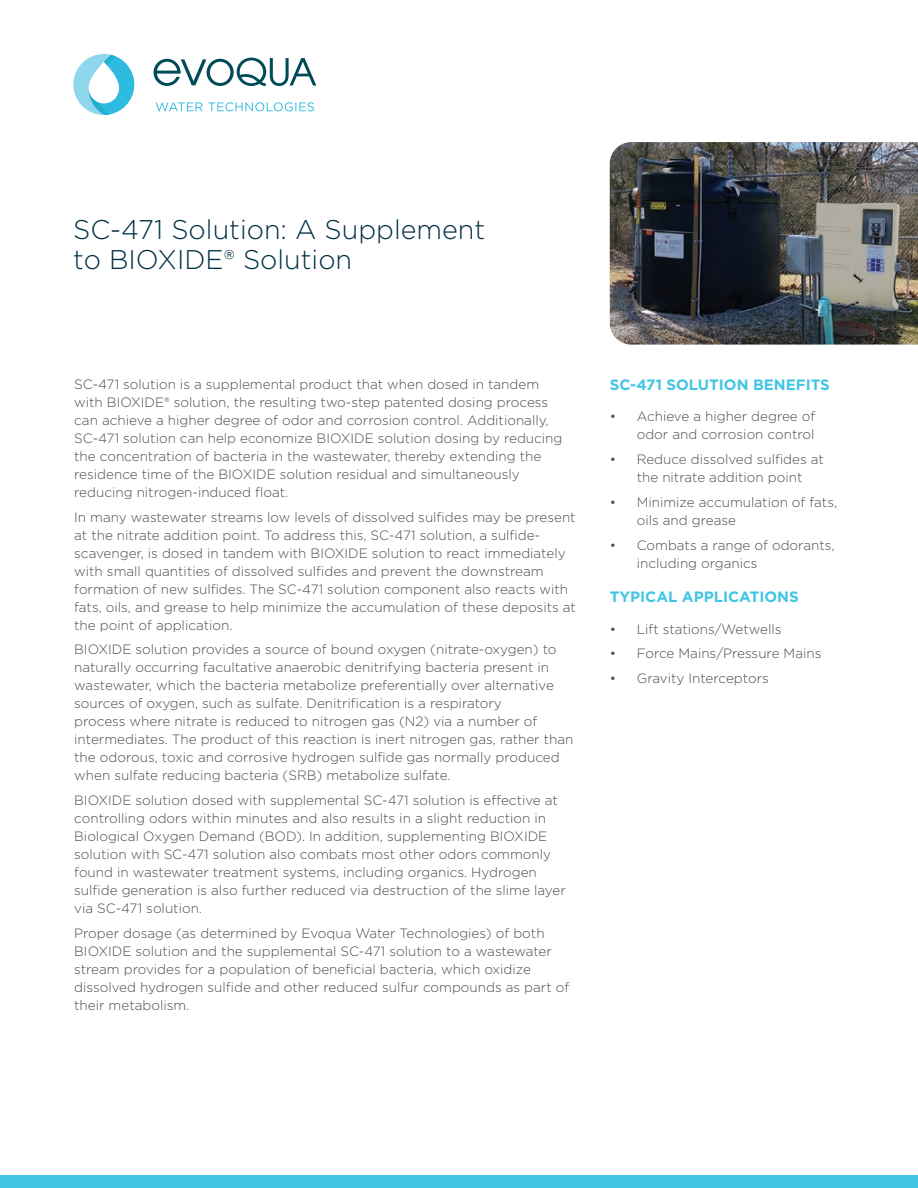
<style>
.page{position:relative;width:918px;height:1188px;background:#fff}
.page>*{position:absolute;margin:0;border:0;box-sizing:border-box;transform-origin:0 0}
.Headline{font:300 27px/30px "Gotham";color:#002f45}
.Subhead{font:700 15px "Gotham";color:#41c5e5}
.Body_text{font:300 13.5px/18px "Gotham";color:#4b4c4d}
.Body_text_-_last{font:300 13.5px/18px "Gotham";color:#4b4c4d}
</style>
<div class="page">
<div style="left:0;top:1175px;width:918px;height:13px;background:#41c5e5"></div>
<svg style="left:154px;top:58px;width:162px;height:28px"></svg>
<svg style="left:156px;top:102px;width:46px;height:9px"></svg>
<svg style="left:208px;top:102px;width:106px;height:9px"></svg>
<svg style="left:73px;top:54px;width:61px;height:61px"></svg>
<img style="left:610px;top:142px;width:308px;height:203px">
<p class="Headline" style="left:73px;top:214px;width:414px">SC-471 Solution: A Supplement to BIOXIDE® Solution</p>
<p class="Body_text" style="left:74px;top:375px;width:490px">SC-471 solution is a supplemental product that when dosed in tandem with BIOXIDE® solution, the resulting two-step patented dosing process can achieve a higher degree of odor and corrosion control. Additionally, SC-471 solution can help economize BIOXIDE solution dosing by reducing the concentration of bacteria in the wastewater, thereby extending the residence time of the BIOXIDE solution residual and simultaneously reducing nitrogen-induced float.</p>
<p class="Body_text" style="left:74px;top:507px;width:503px">In many wastewater streams low levels of dissolved sulfides may be present at the nitrate addition point. To address this, SC-471 solution, a sulfide&shy;scavenger, is dosed in tandem with BIOXIDE solution to react immediately with small quantities of dissolved sulfides and prevent the downstream formation of new sulfides. The SC-471 solution component also reacts with fats, oils, and grease to help minimize the accumulation of these deposits at the point of application.</p>
<p class="Body_text" style="left:74px;top:640px;width:501px">BIOXIDE solution provides a source of bound oxygen (nitrate-oxygen) to naturally occurring facultative anaerobic denitrifying bacteria present in wastewater, which the bacteria metabolize preferentially over alternative sources of oxygen, such as sulfate. Denitrification is a respiratory<br>process where nitrate is reduced to nitrogen gas (N2) via a number of intermediates. The product of this reaction is inert nitrogen gas, rather than the odorous, toxic and corrosive hydrogen sulfide gas normally produced when sulfate reducing bacteria (SRB) metabolize sulfate.</p>
<p class="Body_text" style="left:74px;top:791px;width:493px">BIOXIDE solution dosed with supplemental SC-471 solution is effective at controlling odors within minutes and also results in a slight reduction in Biological Oxygen Demand (BOD). In addition, supplementing BIOXIDE solution with SC-471 solution also combats most other odors commonly found in wastewater treatment systems, including organics. Hydrogen sulfide generation is also further reduced via destruction of the slime layer via SC-471 solution.</p>
<p class="Body_text_-_last" style="left:74px;top:924px;width:497px">Proper dosage (as determined by Evoqua Water Technologies) of both BIOXIDE solution and the supplemental SC-471 solution to a wastewater stream provides for a population of beneficial bacteria, which oxidize dissolved hydrogen sulfide and other reduced sulfur compounds as part of their metabolism.</p>
<p class="Subhead" style="left:610px;top:375px;width:222px">SC-471 SOLUTION BENEFITS</p>
<p class="Body_text" style="left:610px;top:407px;width:207px;text-align:right">• Achieve a higher degree of odor and corrosion control</p>
<p class="Body_text" style="left:610px;top:450px;width:216px;text-align:center">• Reduce dissolved sulfides at the nitrate addition point</p>
<p class="Body_text" style="left:637px;top:493px;width:202px;text-indent:-27px">• Minimize accumulation of fats, oils and grease</p>
<p class="Body_text" style="left:637px;top:536px;width:199px;text-indent:-27px">• Combats a range of odorants, including organics</p>
<p class="Subhead" style="left:610px;top:587px;width:190px">TYPICAL APPLICATIONS</p>
<p class="Body_text" style="left:610px;top:620px;width:173px">• Lift stations/Wetwells</p>
<p class="Body_text" style="left:610px;top:644px;width:213px">• Force Mains/Pressure Mains</p>
<p class="Body_text" style="left:610px;top:669px;width:161px">• Gravity Interceptors</p>
</div>
